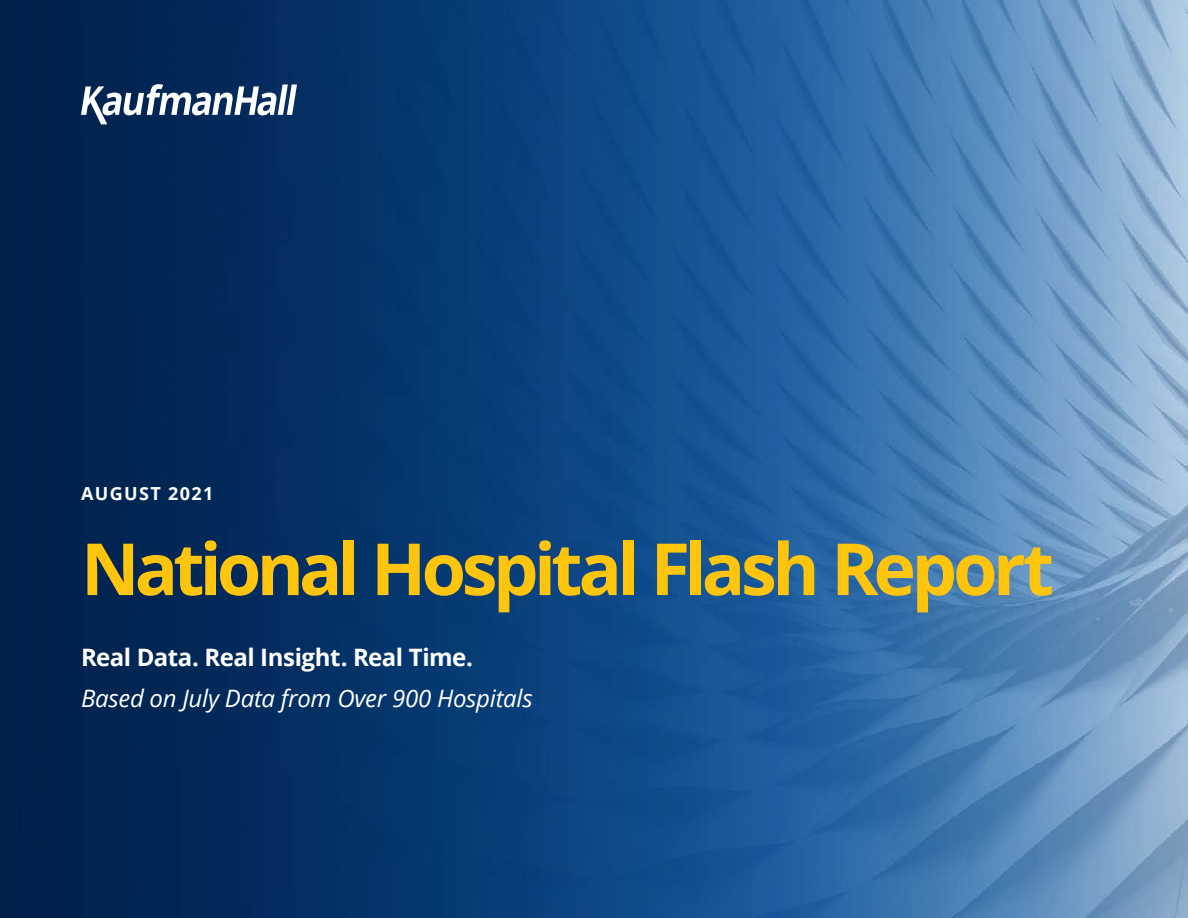
<style>
.page{position:relative;width:1188px;height:918px;background:#fff}
.page>*{position:absolute;margin:0;border:0;box-sizing:border-box;transform-origin:0 0}
.t1{font:700 72px "Open Sans";letter-spacing:-.065em;color:#ffc40c}
.t2{font:italic 24px "Open Sans";letter-spacing:-.01em;color:#fff}
.t3{font:700 24px "Open Sans";letter-spacing:-.02em;color:#fff}
.t4{font:700 18px "Open Sans";letter-spacing:.075em;color:#fff}
</style>
<div class="page">
<img style="left:0;top:0;width:1188px;height:918px">
<svg style="left:81px;top:84px;width:216px;height:40px"></svg>
<p class="t4" style="left:81px;top:481px;width:134px">August 2021</p>
<h1 class="t1" style="left:81px;top:518px;width:975px">National Hospital Flash Report</h1>
<p class="t3" style="left:81px;top:641px;width:394px">Real Data. Real Insight. Real Time.</p>
<p class="t2" style="left:81px;top:682px;width:453px">Based on July Data from Over 900 Hospitals</p>
</div>
